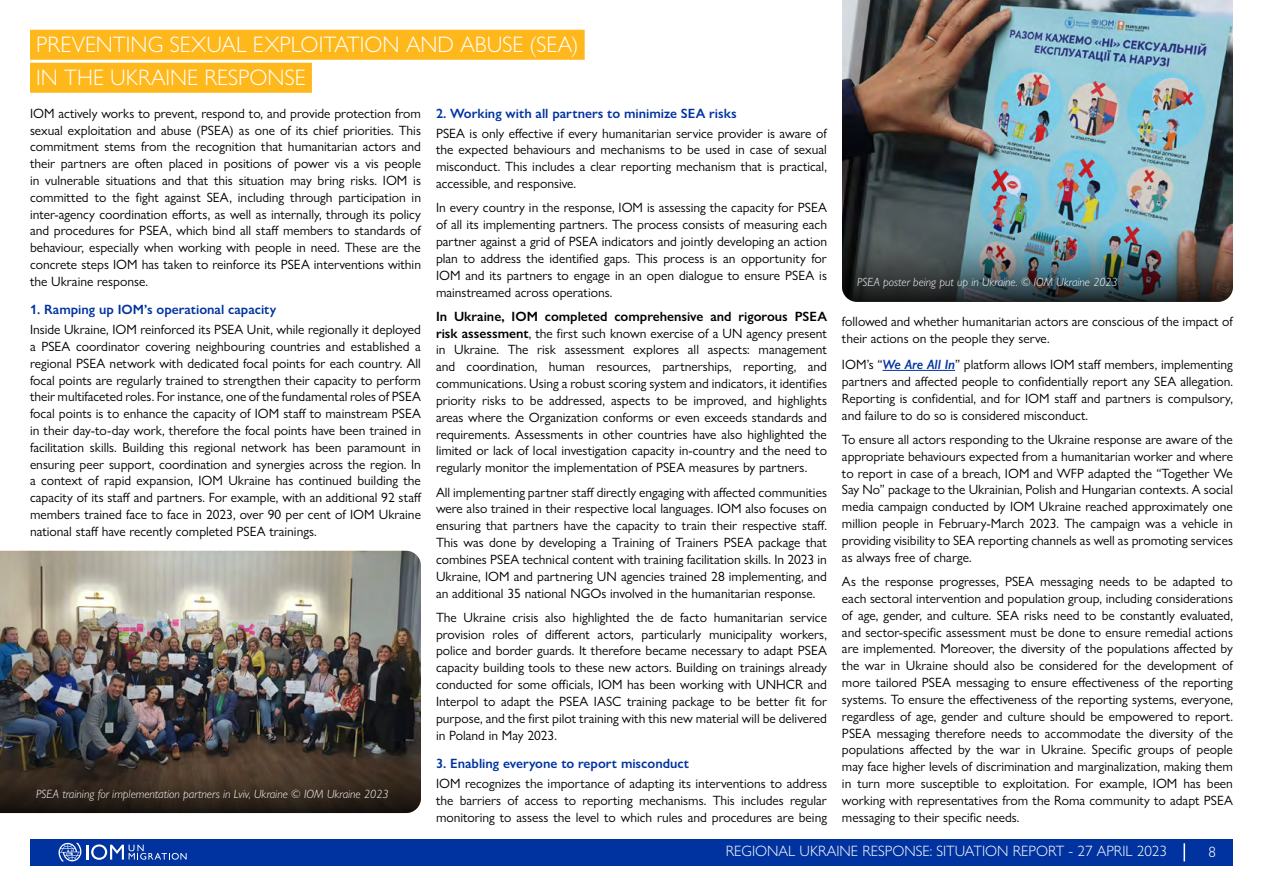
<style>
.page{position:relative;width:1263px;height:893px;background:#fff}
.page>*{position:absolute;margin:0;border:0;box-sizing:border-box;transform-origin:0 0}
.t1{font:300 22.5px/33px "Gill Sans Nova";color:#fff}
.t2{font:300 15px "Gill Sans Nova";color:#fff}
.t3{font:13.5px/16.8px "Gill Sans Nova";color:#000;text-align:justify}
.t4{font:600 13.5px "Gill Sans Nova";color:#0033a0}
.t5{font:italic 300 12px "Gill Sans Nova";color:#fff}
.t6{font:italic 300 11.85px "Gill Sans Nova";color:#fff}
.s1{font-weight:600}
.s2{font-weight:600;font-style:italic;color:#0033a0}
</style>
<div class="page">
<div style="left:30px;top:839px;width:1203px;height:26px;background:#0033a0"></div>
<svg style="left:1183px;top:843px;width:2px;height:18px"></svg>
<svg style="left:59px;top:843px;width:128px;height:18px"></svg>
<div style="left:30px;top:30px;width:555px;height:30px;background:#ffb81c"></div>
<div style="left:30px;top:63px;width:282px;height:30px;background:#ffb81c"></div>
<hr style="left:883px;top:370px;width:72px;height:1px;background:#0033a0">
<img style="left:842px;top:0;width:391px;height:302px">
<img style="left:0;top:551px;width:421px;height:180px">
<svg style="left:0;top:731px;width:421px;height:82px;background:#352c26"></svg>
<img style="left:842px;top:220px;width:391px;height:82px;border-radius:15px">
<h1 class="t1" style="left:36px;top:28px;width:544px">PREVENTING SEXUAL EXPLOITATION AND ABUSE (SEA)<br>IN THE UKRAINE RESPONSE</h1>
<p class="t3" style="left:30px;top:105px;width:393px">IOM actively works to prevent, respond to, and provide protection from sexual exploitation and abuse (PSEA) as one of its chief priorities. This commitment stems from the recognition that humanitarian actors and their partners are often placed in positions of power vis a vis people in vulnerable situations and that this situation may bring risks. IOM is committed to the fight against SEA, including through participation in inter-agency coordination efforts, as well as internally, through its policy and procedures for PSEA, which bind all staff members to standards of behaviour, especially when working with people in need. These are the concrete steps IOM has taken to reinforce its PSEA interventions within the Ukraine response.</p>
<p class="t4" style="left:30px;top:302px;width:248px">1. Ramping up IOM’s operational capacity</p>
<p class="t3" style="left:30px;top:321px;width:393px">Inside Ukraine, IOM reinforced its PSEA Unit, while regionally it deployed a PSEA coordinator covering neighbouring countries and established a regional PSEA network with dedicated focal points for each country. All focal points are regularly trained to strengthen their capacity to perform their multifaceted roles. For instance, one of the fundamental roles of PSEA focal points is to enhance the capacity of IOM staff to mainstream PSEA in their day-to-day work, therefore the focal points have been trained in facilitation skills. Building this regional network has been paramount in ensuring peer support, coordination and synergies across the region. In a context of rapid expansion, IOM Ukraine has continued building the capacity of its staff and partners. For example, with an additional 92 staff members trained face to face in 2023, over 90 per cent of IOM Ukraine national staff have recently completed PSEA trainings.</p>
<p class="t4" style="left:436px;top:105px;width:302px">2. Working with all partners to minimize SEA risks</p>
<p class="t3" style="left:436px;top:124px;width:392px">PSEA is only effective if every humanitarian service provider is aware of the expected behaviours and mechanisms to be used in case of sexual misconduct. This includes a clear reporting mechanism that is practical, accessible, and responsive.</p>
<p class="t3" style="left:436px;top:199px;width:392px">In every country in the response, IOM is assessing the capacity for PSEA of all its implementing partners. The process consists of measuring each partner against a grid of PSEA indicators and jointly developing an action plan to address the identified gaps. This process is an opportunity for IOM and its partners to engage in an open dialogue to ensure PSEA is mainstreamed across operations.</p>
<p class="t3" style="left:436px;top:308px;width:392px"><span class="s1">In Ukraine, IOM completed comprehensive and rigorous PSEA risk assessment</span>, the first such known exercise of a UN agency present in Ukraine. The risk assessment explores all aspects: management and coordination, human resources, partnerships, reporting, and communications. Using a robust scoring system and indicators, it identifies priority risks to be addressed, aspects to be improved, and highlights areas where the Organization conforms or even exceeds standards and requirements. Assessments in other countries have also highlighted the limited or lack of local investigation capacity in-country and the need to regularly monitor the implementation of PSEA measures by partners.</p>
<p class="t3" style="left:436px;top:483px;width:392px">All implementing partner staff directly engaging with affected communities were also trained in their respective local languages. IOM also focuses on ensuring that partners have the capacity to train their respective staff.<br>This was done by developing a Training of Trainers PSEA package that combines PSEA technical content with training facilitation skills. In 2023 in Ukraine, IOM and partnering UN agencies trained 28 implementing, and an additional 35 national NGOs involved in the humanitarian response.</p>
<p class="t3" style="left:436px;top:609px;width:393px">The Ukraine crisis also highlighted the de facto humanitarian service provision roles of different actors, particularly municipality workers, police and border guards. It therefore became necessary to adapt PSEA capacity building tools to these new actors. Building on trainings already conducted for some officials, IOM has been working with UNHCR and Interpol to adapt the PSEA IASC training package to be better fit for purpose, and the first pilot training with this new material will be delivered in Poland in May 2023.</p>
<p class="t4" style="left:436px;top:755px;width:254px">3. Enabling everyone to report misconduct</p>
<p class="t3" style="left:436px;top:775px;width:392px">IOM recognizes the importance of adapting its interventions to address the barriers of access to reporting mechanisms. This includes regular monitoring to assess the level to which rules and procedures are being</p>
<p class="t5" style="left:36px;top:787px;width:354px">PSEA training for implementation partners in Lviv, Ukraine © IOM Ukraine 2023</p>
<p class="t6" style="left:857px;top:274px;width:262px">PSEA poster being put up in Ukraine. © IOM Ukraine 2023</p>
<p class="t3" style="left:842px;top:313px;width:392px">followed and whether humanitarian actors are conscious of the impact of their actions on the people they serve.</p>
<p class="t3" style="left:842px;top:356px;width:392px">IOM’s “<span class="s2">We Are All In</span>” platform allows IOM staff members, implementing partners and affected people to confidentially report any SEA allegation.<br>Reporting is confidential, and for IOM staff and partners is compulsory, and failure to do so is considered misconduct.</p>
<p class="t3" style="left:842px;top:431px;width:392px">To ensure all actors responding to the Ukraine response are aware of the appropriate behaviours expected from a humanitarian worker and where to report in case of a breach, IOM and WFP adapted the “Together We Say No” package to the Ukrainian, Polish and Hungarian contexts. A social media campaign conducted by IOM Ukraine reached approximately one million people in February-March 2023. The campaign was a vehicle in providing visibility to SEA reporting channels as well as promoting services as always free of charge.</p>
<p class="t3" style="left:842px;top:573px;width:392px">As the response progresses, PSEA messaging needs to be adapted to each sectoral intervention and population group, including considerations of age, gender, and culture. SEA risks need to be constantly evaluated, and sector-specific assessment must be done to ensure remedial actions are implemented. Moreover, the diversity of the populations affected by the war in Ukraine should also be considered for the development of more tailored PSEA messaging to ensure effectiveness of the reporting systems. To ensure the effectiveness of the reporting systems, everyone, regardless of age, gender and culture should be empowered to report.<br>PSEA messaging therefore needs to accommodate the diversity of the populations affected by the war in Ukraine. Specific groups of people may face higher levels of discrimination and marginalization, making them in turn more susceptible to exploitation. For example, IOM has been working with representatives from the Roma community to adapt PSEA messaging to their specific needs.</p>
<p class="t2" style="left:726px;top:842px;width:443px">REGIONAL UKRAINE RESPONSE: SITUATION REPORT - 27 APRIL 2023</p>
<p class="t2" style="left:1209px;top:843px;width:9px">8</p>
</div>
